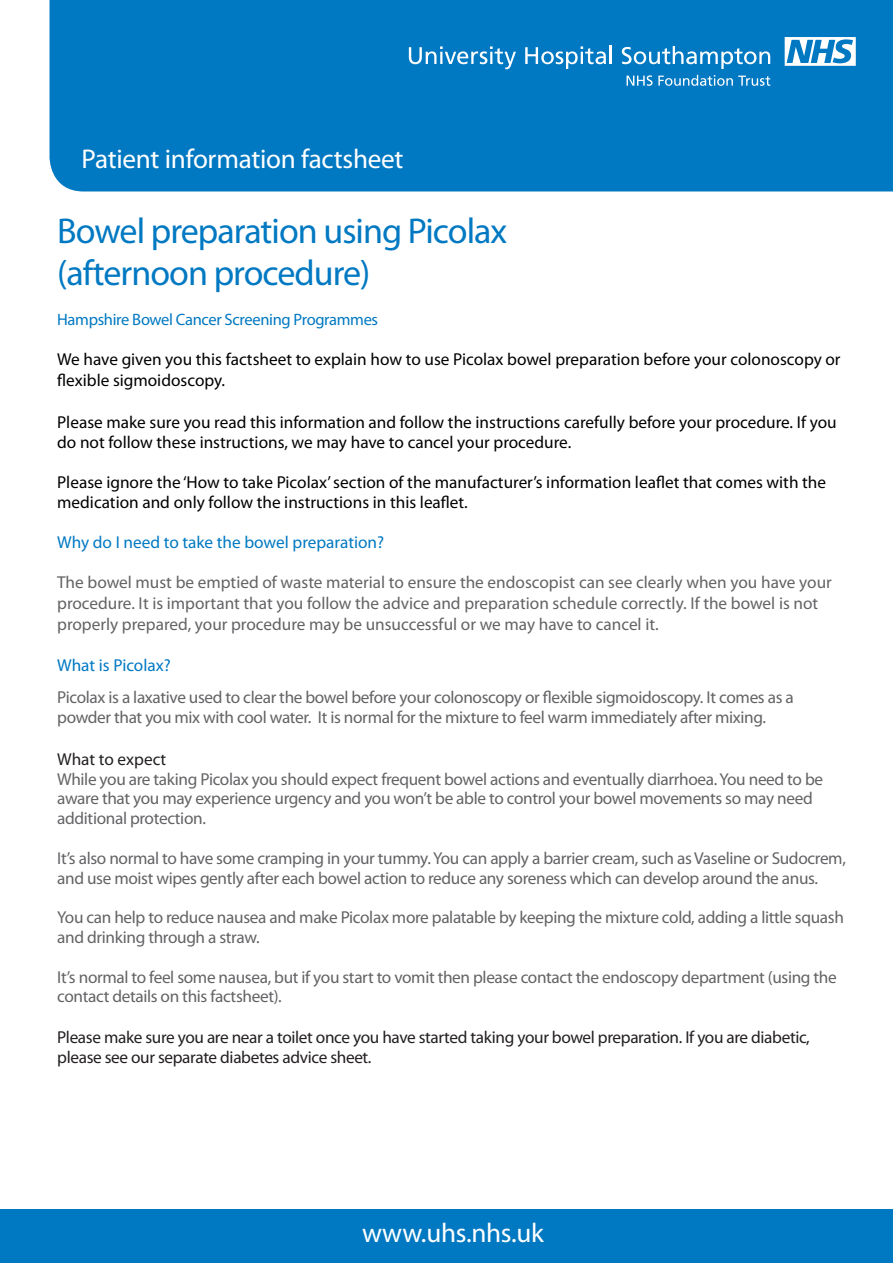
<style>
.page{position:relative;width:893px;height:1263px;background:#fff}
.page>*{position:absolute;margin:0;border:0;box-sizing:border-box;transform-origin:0 0}
.t1{font:36px "Myriad Pro";letter-spacing:-.025em;color:#0079c2}
.t2{font:27.15px "Myriad Pro";letter-spacing:-.01em;color:#fff}
.bullet_text{font:17.25px "Myriad Pro";letter-spacing:-.02em;color:#636366}
.t3{font:17.25px/20.7px "Myriad Pro";color:#000}
.bullet_text-2{font:17.25px "Myriad Pro";color:#636366}
.bullet_text-3{font:17.25px "Myriad Pro";letter-spacing:-.02em;color:#231f20}
.bullet_text-4{font:17.25px "Myriad Pro";color:#0079c2}
.bullet_text-5{font:17.25px "Myriad Pro";color:#231f20}
.t4{font:16.5px "Myriad Pro";letter-spacing:-.02em;color:#0079c2}
</style>
<div class="page">
<div style="left:50px;top:0;width:843px;height:191px;background:#0079c2"></div>
<svg style="left:409px;top:46px;width:107px;height:23px;background:#3997cf"></svg>
<svg style="left:525px;top:46px;width:87px;height:23px"></svg>
<svg style="left:622px;top:46px;width:148px;height:23px;background:#3b98d0"></svg>
<svg style="left:627px;top:75px;width:25px;height:11px"></svg>
<svg style="left:658px;top:75px;width:112px;height:11px"></svg>
<svg style="left:785px;top:37px;width:71px;height:29px"></svg>
<div style="left:0;top:1209px;width:893px;height:54px;background:#0079c2"></div>
<p class="t2" style="left:82px;top:142px;width:323px">Patient information factsheet</p>
<p class="t1" style="left:57px;top:209px;width:452px">Bowel preparation using Picolax</p>
<p class="t1" style="left:57px;top:251px;width:315px">(afternoon procedure)</p>
<p class="t4" style="left:57px;top:309px;width:322px">Hampshire Bowel Cancer Screening Programmes</p>
<p class="t3" style="left:57px;top:349px;width:785px">We have given you this factsheet to explain how to use Picolax bowel preparation before your colonoscopy or flexible sigmoidoscopy.</p>
<p class="t3" style="left:57px;top:411px;width:781px">Please make sure you read this information and follow the instructions carefully before your procedure. If you do not follow these instructions, we may have to cancel your procedure.</p>
<p class="t3" style="left:57px;top:473px;width:770px;line-height:19.5px">Please ignore the ‘How to take Picolax’ section of the manufacturer’s information leaflet that comes with the medication and only follow the instructions in this leaflet.</p>
<p class="bullet_text-4" style="left:57px;top:532px;width:328px">Why do I need to take the bowel preparation?</p>
<p class="bullet_text-2" style="left:57px;top:572px;width:776px">The bowel must be emptied of waste material to ensure the endoscopist can see clearly when you have your</p>
<p class="bullet_text-2" style="left:57px;top:593px;width:763px">procedure. It is important that you follow the advice and preparation schedule correctly. If the bowel is not</p>
<p class="bullet_text-2" style="left:57px;top:613px;width:603px">properly prepared, your procedure may be unsuccessful or we may have to cancel it.</p>
<p class="bullet_text-4" style="left:57px;top:655px;width:115px">What is Picolax?</p>
<p class="bullet_text" style="left:57px;top:687px;width:738px">Picolax is a laxative used to clear the bowel before your colonoscopy or flexible sigmoidoscopy. It comes as a</p>
<p class="bullet_text" style="left:57px;top:707px;width:710px">powder that you mix with cool water. It is normal for the mixture to feel warm immediately after mixing.</p>
<p class="bullet_text-5" style="left:57px;top:748px;width:111px">What to expect</p>
<p class="bullet_text" style="left:57px;top:768px;width:767px">While you are taking Picolax you should expect frequent bowel actions and eventually diarrhoea. You need to be</p>
<p class="bullet_text" style="left:57px;top:788px;width:757px">aware that you may experience urgency and you won’t be able to control your bowel movements so may need</p>
<p class="bullet_text" style="left:57px;top:808px;width:150px">additional protection.</p>
<p class="bullet_text" style="left:57px;top:847px;width:790px">It’s also normal to have some cramping in your tummy. You can apply a barrier cream, such as Vaseline or Sudocrem,</p>
<p class="bullet_text" style="left:57px;top:867px;width:762px">and use moist wipes gently after each bowel action to reduce any soreness which can develop around the anus.</p>
<p class="bullet_text" style="left:57px;top:907px;width:788px">You can help to reduce nausea and make Picolax more palatable by keeping the mixture cold, adding a little squash</p>
<p class="bullet_text" style="left:57px;top:926px;width:204px">and drinking through a straw.</p>
<p class="bullet_text" style="left:57px;top:966px;width:781px">It’s normal to feel some nausea, but if you start to vomit then please contact the endoscopy department (using the</p>
<p class="bullet_text" style="left:57px;top:986px;width:226px">contact details on this factsheet).</p>
<p class="bullet_text-3" style="left:57px;top:1027px;width:754px">Please make sure you are near a toilet once you have started taking your bowel preparation. If you are diabetic,</p>
<p class="bullet_text-3" style="left:57px;top:1046px;width:316px">please see our separate diabetes advice sheet.</p>
<p class="t2" style="left:362px;top:1216px;width:183px">www.uhs.nhs.uk</p>
</div>
